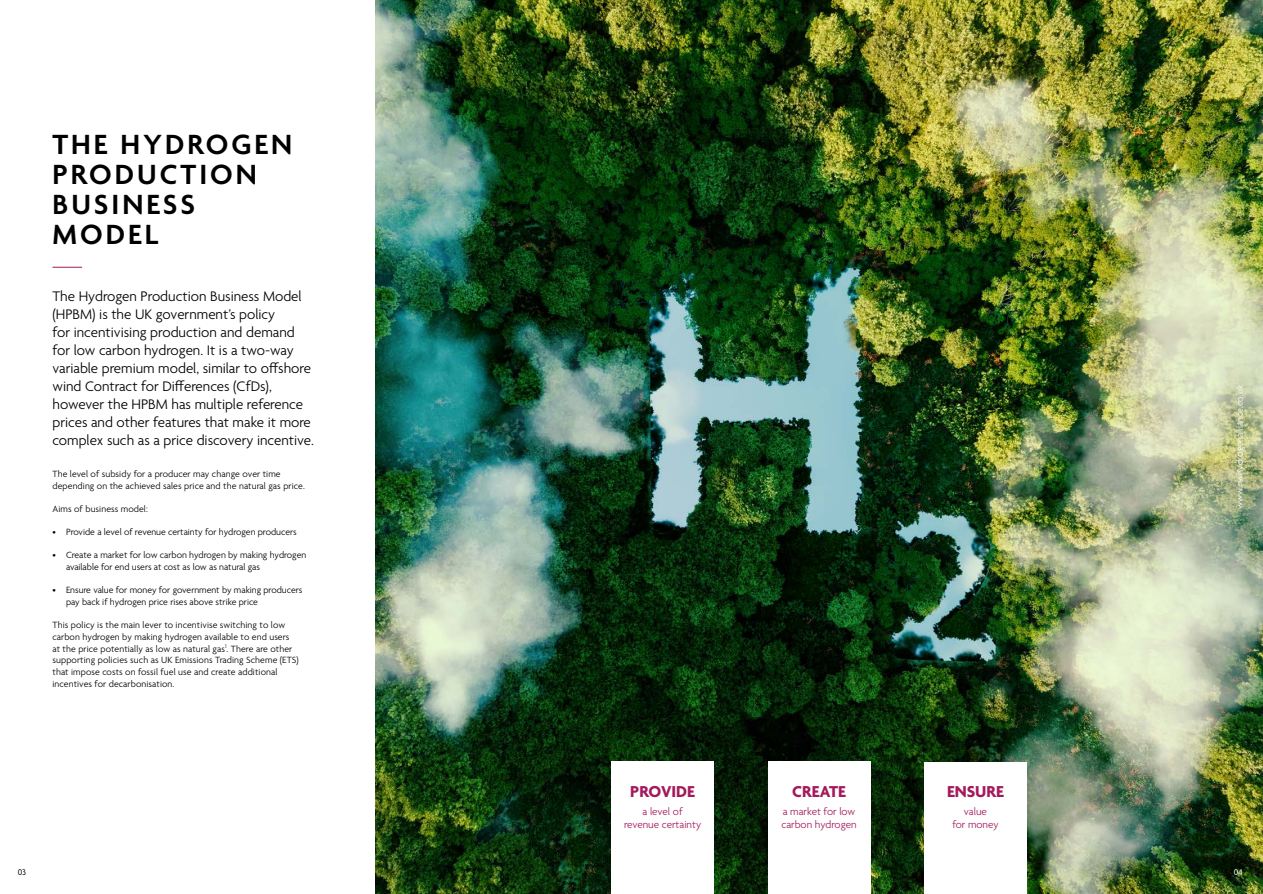
<style>
.page{position:relative;width:1263px;height:894px;background:#fff}
.page>*{position:absolute;margin:0;border:0;box-sizing:border-box;transform-origin:0 0}
.t1{font:600 30px/30px "Agenda";letter-spacing:.1em;color:#000}
.t2{font:700 17.1px "Agenda";color:#a31a5c}
.t3{font:300 15px/18px "Agenda";color:#000}
.t4{font:300 11.1px/13.4px "Agenda";color:#a31a5c;text-align:center}
.t5{font:300 9.75px/11.7px "Agenda";letter-spacing:.005em;color:#000}
.t6{font:300 9.75px "Agenda";letter-spacing:.01em;color:#fff}
.t7{font:9px "Agenda";color:#000}
.t8{font:9px "Agenda";color:#fff}
</style>
<div class="page">
<hr style="left:52px;top:267px;width:30px;height:1px;background:#a31a5c">
<img style="left:375px;top:0;width:888px;height:893px">
<div style="left:611px;top:761px;width:103px;height:132px;background:#fff"></div>
<div style="left:768px;top:761px;width:103px;height:132px;background:#fff"></div>
<div style="left:924px;top:761px;width:103px;height:132px;background:#fff"></div>
<h1 class="t1" style="left:52px;top:131px;width:241px">THE HYDROGEN<br>PRODUCTION<br>BUSINESS<br>MODEL</h1>
<p class="t3" style="left:52px;top:288px;width:263px">The Hydrogen Production Business Model (HPBM) is the UK government’s policy<br>for incentivising production and demand for low carbon hydrogen. It is a two-way variable premium model, similar to offshore wind Contract for Differences (CfDs), however the HPBM has multiple reference prices and other features that make it more complex such as a price discovery incentive.</p>
<p class="t5" style="left:52px;top:468px;width:254px">The level of subsidy for a producer may change over time depending on the achieved sales price and the natural gas price.</p>
<p class="t5" style="left:52px;top:503px;width:97px">Aims of business model:</p>
<p class="t5" style="left:52px;top:527px;width:246px">• Provide a level of revenue certainty for hydrogen producers</p>
<p class="t5" style="left:66px;top:550px;width:242px;text-indent:-14px">• Create a market for low carbon hydrogen by making hydrogen available for end users at cost as low as natural gas</p>
<p class="t5" style="left:66px;top:584px;width:238px;text-indent:-14px">• Ensure value for money for government by making producers pay back if hydrogen price rises above strike price</p>
<p class="t5" style="left:52px;top:619px;width:248px">This policy is the main lever to incentivise switching to low carbon hydrogen by making hydrogen available to end users at the price potentially as low as natural gas<sup>1</sup>. There are other supporting policies such as UK Emissions Trading Scheme (ETS) that impose costs on fossil fuel use and create additional incentives for decarbonisation.</p>
<h2 class="t2" style="left:630px;top:782px;width:66px">PROVIDE</h2>
<p class="t4" style="left:624px;top:805px;width:79px">a level of revenue certainty</p>
<h2 class="t2" style="left:792px;top:782px;width:55px">CREATE</h2>
<p class="t4" style="left:782px;top:805px;width:77px;text-align:left">a market for low carbon hydrogen</p>
<h2 class="t2" style="left:947px;top:782px;width:58px">ENSURE</h2>
<p class="t4" style="left:952px;top:805px;width:48px">value<br>for money</p>
<p class="t6" style="left:1235px;top:508px;width:125px;rotate:-90deg">www.nwhydrogenalliance.co.uk</p>
<p class="t7" style="left:18px;top:867px;width:10px">03</p>
<p class="t8" style="left:1234px;top:867px;width:10px">04</p>
</div>
